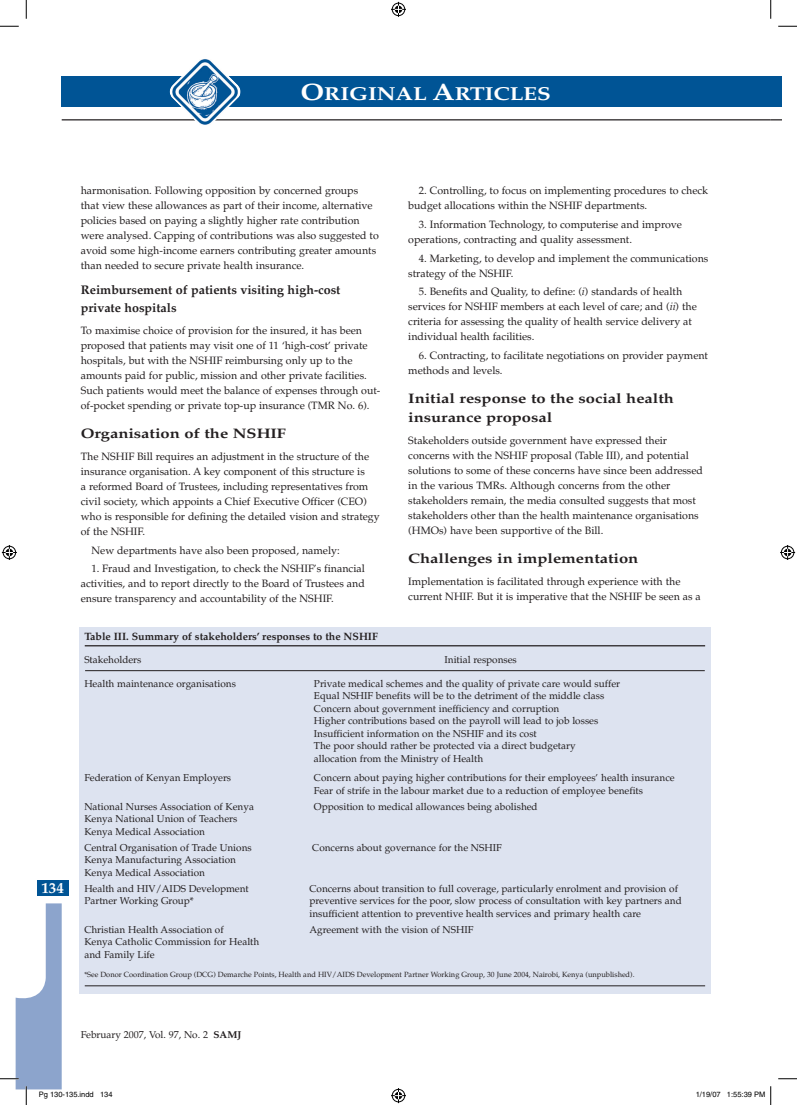
<style>
.page{position:relative;width:797px;height:1105px;background:#fff}
.page>*{position:absolute;margin:0;border:0;box-sizing:border-box;transform-origin:0 0}
.t1{font:700 18.75px "Palatino";color:#fff;scale:1.2 1}
.t2{font:700 15px "Palatino";color:#fff}
.t3{font:700 13.75px/18.8px "Palatino";color:#231f20;scale:1.2 1}
.t4{font:700 12.5px/17.5px "Palatino";color:#231f20}
.t5{font:10.62px/15px "Palatino";color:#231f20}
.t6{font:700 10.62px "Palatino";color:#231f20}
.t7{font:10px/12.5px "Palatino";color:#231f20}
.t8{font:7.5px "Palatino";color:#231f20}
.t9{font:7.5px "Helvetica";color:#000}
.s1{font-size:23.75px}
.s2{font-style:italic}
.s3{font-weight:700}
</style>
<div class="page">
<div style="left:62px;top:77px;width:708px;height:30px;background:#005495"></div>
<hr style="left:62px;top:119px;width:708px;height:1px;background:#231f20">
<img style="left:169px;top:59px;width:71px;height:66px">
<div style="left:38px;top:880px;width:31px;height:16px;background:#005495"></div>
<div style="left:770px;top:77px;width:11px;height:30px;background:#005495"></div>
<div style="left:79px;top:627px;width:631px;height:367px;background:#dde3f0"></div>
<hr style="left:85px;top:645px;width:620px;height:1px;background:#231f20">
<hr style="left:85px;top:985px;width:620px;height:1px;background:#231f20">
<hr style="left:85px;top:670px;width:619px;height:1px;background:#231f20">
<svg style="left:0;top:25px;width:19px;height:2px"></svg>
<svg style="left:778px;top:25px;width:19px;height:2px"></svg>
<svg style="left:778px;top:1078px;width:19px;height:1px"></svg>
<svg style="left:25px;top:0;width:2px;height:19px"></svg>
<svg style="left:770px;top:0;width:1px;height:19px"></svg>
<svg style="left:391px;top:2px;width:15px;height:15px"></svg>
<svg style="left:391px;top:1088px;width:15px;height:15px"></svg>
<svg style="left:2px;top:545px;width:15px;height:15px"></svg>
<svg style="left:780px;top:545px;width:15px;height:15px"></svg>
<svg style="left:0;top:903px;width:94px;height:202px"></svg>
<svg style="left:770px;top:1086px;width:1px;height:19px"></svg>
<h1 class="t1" style="left:300px;top:82px;width:210px"><span class="s1">O</span>RIGINAL <span class="s1">A</span>RTICLES</h1>
<h2 class="t2" style="left:41px;top:879px;width:24px">134</h2>
<p class="t5" style="left:81px;top:183px;width:299px">harmonisation. Following opposition by concerned groups that view these allowances as part of their income, alternative policies based on paying a slightly higher rate contribution were analysed. Capping of contributions was also suggested to avoid some high-income earners contributing greater amounts than needed to secure private health insurance.</p>
<p class="t4" style="left:81px;top:281px;width:261px">Reimbursement of patients visiting high-cost private hospitals</p>
<p class="t5" style="left:81px;top:323px;width:301px">To maximise choice of provision for the insured, it has been proposed that patients may visit one of 11 ‘high-cost’ private hospitals, but with the NSHIF reimbursing only up to the amounts paid for public, mission and other private facilities.<br>Such patients would meet the balance of expenses through out&shy;of-pocket spending or private top-up insurance (TMR No. 6).</p>
<p class="t3" style="left:81px;top:424px;width:172px">Organisation of the NSHIF</p>
<p class="t5" style="left:81px;top:449px;width:300px">The NSHIF Bill requires an adjustment in the structure of the insurance organisation. A key component of this structure is<br>a reformed Board of Trustees, including representatives from civil society, which appoints a Chief Executive Officer (CEO) who is responsible for defining the detailed vision and strategy of the NSHIF.</p>
<p class="t5" style="left:91px;top:543px;width:250px">New departments have also been proposed, namely:</p>
<p class="t5" style="left:81px;top:561px;width:285px;text-align:justify;text-indent:11px">1. Fraud and Investigation, to check the NSHIF’s financial activities, and to report directly to the Board of Trustees and ensure transparency and accountability of the NSHIF.</p>
<p class="t5" style="left:408px;top:183px;width:301px;text-indent:11px">2. Controlling, to focus on implementing procedures to check budget allocations within the NSHIF departments.</p>
<p class="t5" style="left:408px;top:217px;width:275px;text-indent:11px">3. Information Technology, to computerise and improve operations, contracting and quality assessment.</p>
<p class="t5" style="left:408px;top:251px;width:302px;text-indent:11px">4. Marketing, to develop and implement the communications strategy of the NSHIF.</p>
<p class="t5" style="left:408px;top:284px;width:290px;text-indent:11px">5. Benefits and Quality, to define: (<span class="s2">i</span>) standards of health services for NSHIF members at each level of care; and (<span class="s2">ii</span>) the criteria for assessing the quality of health service delivery at individual health facilities.</p>
<p class="t5" style="left:408px;top:348px;width:301px;text-indent:11px">6. Contracting, to facilitate negotiations on provider payment methods and levels.</p>
<p class="t3" style="left:408px;top:389px;width:223px">Initial response to the social health insurance proposal</p>
<p class="t5" style="left:408px;top:433px;width:296px">Stakeholders outside government have expressed their concerns with the NSHIF proposal (Table III), and potential solutions to some of these concerns have since been addressed in the various TMRs. Although concerns from the other stakeholders remain, the media consulted suggests that most stakeholders other than the health maintenance organisations (HMOs) have been supportive of the Bill.</p>
<p class="t3" style="left:408px;top:549px;width:193px">Challenges in implementation</p>
<p class="t5" style="left:408px;top:574px;width:294px">Implementation is facilitated through experience with the current NHIF. But it is imperative that the NSHIF be seen as a</p>
<p class="t6" style="left:84px;top:630px;width:295px">Table III. Summary of stakeholders’ responses to the NSHIF</p>
<p class="t7" style="left:84px;top:654px;width:59px">Stakeholders</p>
<p class="t7" style="left:444px;top:654px;width:74px">Initial responses</p>
<p class="t7" style="left:84px;top:677px;width:153px">Health maintenance organisations</p>
<p class="t7" style="left:314px;top:677px;width:308px">Private medical schemes and the quality of private care would suffer Equal NSHIF benefits will be to the detriment of the middle class Concern about government inefficiency and corruption<br>Higher contributions based on the payroll will lead to job losses Insufficient information on the NSHIF and its cost<br>The poor should rather be protected via a direct budgetary allocation from the Ministry of Health</p>
<p class="t7" style="left:84px;top:772px;width:148px">Federation of Kenyan Employers</p>
<p class="t7" style="left:314px;top:772px;width:362px">Concern about paying higher contributions for their employees’ health insurance<br>Fear of strife in the labour market due to a reduction of employee benefits</p>
<p class="t7" style="left:84px;top:800px;width:171px">National Nurses Association of Kenya</p>
<p class="t7" style="left:314px;top:800px;width:225px">Opposition to medical allowances being abolished</p>
<p class="t7" style="left:84px;top:813px;width:154px">Kenya National Union of Teachers<br>Kenya Medical Association</p>
<p class="t7" style="left:84px;top:841px;width:169px">Central Organisation of Trade Unions</p>
<p class="t7" style="left:312px;top:841px;width:191px">Concerns about governance for the NSHIF</p>
<p class="t7" style="left:84px;top:854px;width:153px">Kenya Manufacturing Association<br>Kenya Medical Association</p>
<p class="t7" style="left:84px;top:882px;width:166px">Health and HIV/AIDS Development</p>
<p class="t7" style="left:309px;top:882px;width:370px">Concerns about transition to full coverage, particularly enrolment and provision of</p>
<p class="t7" style="left:84px;top:895px;width:111px">Partner Working Group*</p>
<p class="t7" style="left:309px;top:895px;width:374px">preventive services for the poor, slow process of consultation with key partners and insufficient attention to preventive health services and primary health care</p>
<p class="t7" style="left:84px;top:923px;width:141px">Christian Health Association of</p>
<p class="t7" style="left:309px;top:923px;width:165px">Agreement with the vision of NSHIF</p>
<p class="t7" style="left:84px;top:936px;width:176px">Kenya Catholic Commission for Health and Family Life</p>
<p class="t8" style="left:84px;top:970px;width:551px">*See Donor Coordination Group (DCG) Demarche Points, Health and HIV/AIDS Development Partner Working Group, 30 June 2004, Nairobi, Kenya (unpublished).</p>
<p class="t7" style="left:81px;top:1029px;width:162px">February 2007, Vol. 97, No. 2 <span class="s3">SAMJ</span></p>
<p class="t9" style="left:39px;top:1090px;width:75px">Pg 130-135.indd 134</p>
<p class="t9" style="left:695px;top:1090px;width:71px">1/19/07 1:55:39 PM</p>
</div>
